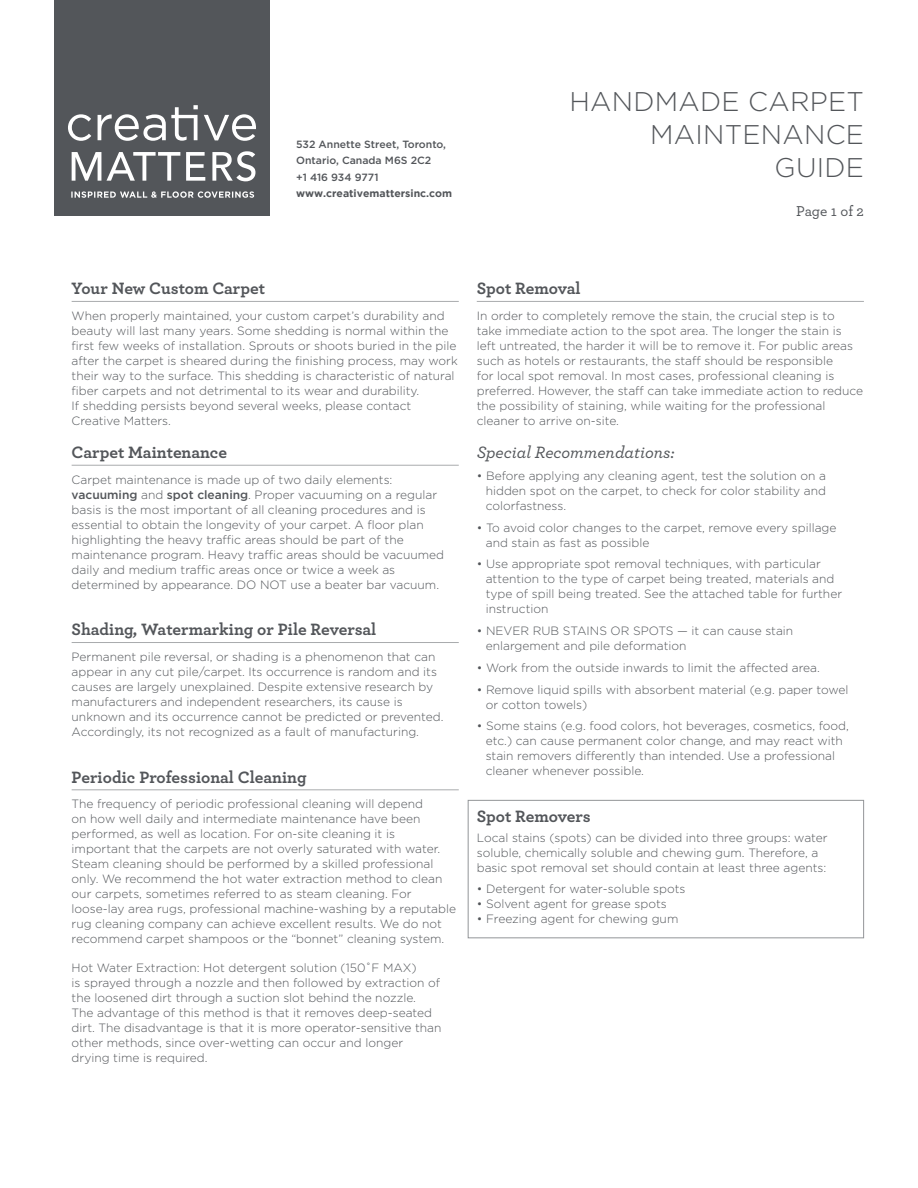
<style>
.page{position:relative;width:918px;height:1188px;background:#fff}
.page>*{position:absolute;margin:0;border:0;box-sizing:border-box;transform-origin:0 0}
.t1{font:300 27px/33px "Gotham";letter-spacing:.01em;color:#53565a;text-align:right}
.t2{font:700 17.25px "Archer";color:#53565a}
.t3{font:italic 500 17.25px "Archer";color:#53565a}
.t4{font:500 15px "Archer";letter-spacing:-.005em;color:#53565a}
.t5{font:300 12px/15px "Gotham";color:#53565a}
.t6{font:500 10.5px/16.5px "Gotham";color:#53565a}
.t7{font:700 10.5px "Gotham";color:#53565a}
.s1{font-weight:500}
</style>
<div class="page">
<div style="left:54px;top:0;width:216px;height:216px;background:#53565a"></div>
<svg style="left:71px;top:191px;width:183px;height:7px"></svg>
<svg style="left:68px;top:114px;width:23px;height:27px"></svg>
<svg style="left:98px;top:105px;width:100px;height:36px"></svg>
<svg style="left:204px;top:114px;width:52px;height:27px"></svg>
<svg style="left:72px;top:151px;width:183px;height:30px"></svg>
<hr style="left:72px;top:301px;width:387px;height:1px;background:#a9abad">
<hr style="left:72px;top:465px;width:387px;height:1px;background:#a9abad">
<hr style="left:72px;top:642px;width:387px;height:1px;background:#a9abad">
<hr style="left:72px;top:789px;width:387px;height:1px;background:#a9abad">
<hr style="left:477px;top:301px;width:387px;height:1px;background:#a9abad">
<div style="left:468px;top:800px;width:396px;height:138px;border:1px solid #939598"></div>
<p class="t6" style="left:296px;top:136px;width:151px">532 Annette Street, Toronto,<br>Ontario, Canada M6S 2C2<br>+1 416 934 9771</p>
<p class="t7" style="left:296px;top:188px;width:158px">www.creativemattersinc.com</p>
<h1 class="t1" style="left:569px;top:85px;width:296px">HANDMADE CARPET<br>MAINTENANCE<br>GUIDE</h1>
<p class="t4" style="left:796px;top:200px;width:69px">Page 1 of 2</p>
<h2 class="t2" style="left:72px;top:275px;width:195px">Your New Custom Carpet</h2>
<p class="t5" style="left:72px;top:308px;width:388px">When properly maintained, your custom carpet’s durability and beauty will last many years. Some shedding is normal within the first few weeks of installation. Sprouts or shoots buried in the pile after the carpet is sheared during the finishing process, may work their way to the surface. This shedding is characteristic of natural fiber carpets and not detrimental to its wear and durability.<br>If shedding persists beyond several weeks, please contact Creative Matters.</p>
<h2 class="t2" style="left:72px;top:439px;width:157px">Carpet Maintenance</h2>
<p class="t5" style="left:72px;top:472px;width:374px">Carpet maintenance is made up of two daily elements: <span class="s1">vacuuming</span> and <span class="s1">spot cleaning</span>. Proper vacuuming on a regular basis is the most important of all cleaning procedures and is essential to obtain the longevity of your carpet. A floor plan highlighting the heavy traffic areas should be part of the maintenance program. Heavy traffic areas should be vacuumed daily and medium traffic areas once or twice a week as determined by appearance. DO NOT use a beater bar vacuum.</p>
<h2 class="t2" style="left:72px;top:616px;width:306px">Shading, Watermarking or Pile Reversal</h2>
<p class="t5" style="left:72px;top:649px;width:373px">Permanent pile reversal, or shading is a phenomenon that can appear in any cut pile/carpet. Its occurrence is random and its causes are largely unexplained. Despite extensive research by manufacturers and independent researchers, its cause is unknown and its occurrence cannot be predicted or prevented.<br>Accordingly, its not recognized as a fault of manufacturing.</p>
<h2 class="t2" style="left:72px;top:763px;width:237px">Periodic Professional Cleaning</h2>
<p class="t5" style="left:72px;top:797px;width:386px">The frequency of periodic professional cleaning will depend<br>on how well daily and intermediate maintenance have been performed, as well as location. For on-site cleaning it is important that the carpets are not overly saturated with water.<br>Steam cleaning should be performed by a skilled professional only. We recommend the hot water extraction method to clean our carpets, sometimes referred to as steam cleaning. For loose-lay area rugs, professional machine-washing by a reputable rug cleaning company can achieve excellent results. We do not recommend carpet shampoos or the “bonnet” cleaning system.</p>
<p class="t5" style="left:72px;top:960px;width:371px">Hot Water Extraction: Hot detergent solution (150˚F MAX)<br>is sprayed through a nozzle and then followed by extraction of the loosened dirt through a suction slot behind the nozzle.<br>The advantage of this method is that it removes deep-seated dirt. The disadvantage is that it is more operator-sensitive than other methods, since over-wetting can occur and longer drying time is required.</p>
<h2 class="t2" style="left:477px;top:275px;width:105px">Spot Removal</h2>
<p class="t5" style="left:477px;top:308px;width:388px">In order to completely remove the stain, the crucial step is to<br>take immediate action to the spot area. The longer the stain is left untreated, the harder it will be to remove it. For public areas such as hotels or restaurants, the staff should be responsible<br>for local spot removal. In most cases, professional cleaning is preferred. However, the staff can take immediate action to reduce the possibility of staining, while waiting for the professional cleaner to arrive on-site.</p>
<h2 class="t3" style="left:477px;top:440px;width:199px">Special Recommendations:</h2>
<p class="t5" style="left:486px;top:468px;width:342px;text-align:justify;text-indent:-9px">• Before applying any cleaning agent, test the solution on a hidden spot on the carpet, to check for color stability and colorfastness.</p>
<p class="t5" style="left:486px;top:520px;width:352px;text-indent:-9px">• To avoid color changes to the carpet, remove every spillage and stain as fast as possible</p>
<p class="t5" style="left:486px;top:556px;width:358px;text-indent:-9px">• Use appropriate spot removal techniques, with particular attention to the type of carpet being treated, materials and type of spill being treated. See the attached table for further instruction</p>
<p class="t5" style="left:486px;top:623px;width:309px;text-indent:-9px">• NEVER RUB STAINS OR SPOTS — it can cause stain enlargement and pile deformation</p>
<p class="t5" style="left:477px;top:660px;width:345px">• Work from the outside inwards to limit the affected area.</p>
<p class="t5" style="left:486px;top:682px;width:364px;text-indent:-9px">• Remove liquid spills with absorbent material (e.g. paper towel or cotton towels)</p>
<p class="t5" style="left:486px;top:718px;width:365px;text-indent:-9px">• Some stains (e.g. food colors, hot beverages, cosmetics, food, etc.) can cause permanent color change, and may react with stain removers differently than intended. Use a professional cleaner whenever possible.</p>
<h2 class="t2" style="left:477px;top:802px;width:115px">Spot Removers</h2>
<p class="t5" style="left:477px;top:830px;width:352px">Local stains (spots) can be divided into three groups: water soluble, chemically soluble and chewing gum. Therefore, a basic spot removal set should contain at least three agents:</p>
<p class="t5" style="left:477px;top:881px;width:210px">• Detergent for water-soluble spots</p>
<p class="t5" style="left:477px;top:896px;width:192px">• Solvent agent for grease spots</p>
<p class="t5" style="left:477px;top:911px;width:203px">• Freezing agent for chewing gum</p>
</div>
